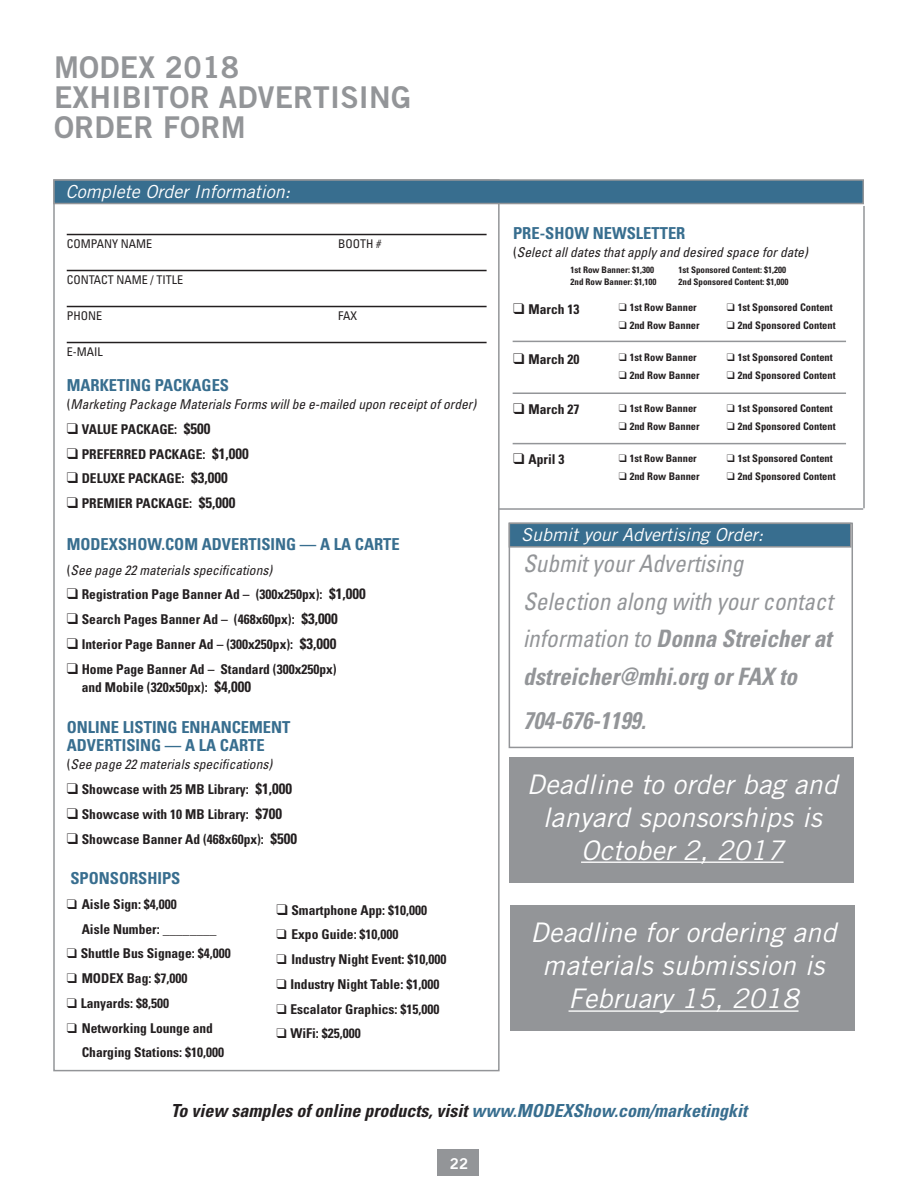
<style>
.page{position:relative;width:918px;height:1188px;background:#fff}
.page>*{position:absolute;margin:0;border:0;box-sizing:border-box;transform-origin:0 0}
.ProMat_11_headline{font:30px/30px "Trade Gothic Bold Two";letter-spacing:.01em;color:#939598}
.PM_11_text{font:italic 27px/33px "Trade Gothic LT Std";letter-spacing:.01em;color:#fff;text-align:center}
._6b_Spec_Directions{font:italic condensed 24px/37.5px "Univers LT Std";color:#939598;scale:.96 1}
._6b_Spec_Directions-2{font:italic 700 condensed 24px "Univers";color:#939598;scale:.96 1}
._4_Chart_bold{font:italic 700 condensed 18px "Univers";color:#231f20}
._2b_text_subhead{font:italic 18px "Trade Gothic LT Std";color:#fff}
.t1{font:700 condensed 16.5px/18px "Univers LT Std";color:#386e8f}
.PM11_subhead{font:15px "Trade Gothic Bold Two";color:#fff}
.t2{font:700 condensed 13.5px/18px "Univers LT Std";color:#231f20}
.t3{font:italic condensed 13.5px "Univers LT Std";color:#231f20}
.t4{font:condensed 12px "Univers";color:#231f20}
.t5{font:700 condensed 10.5px "Univers LT Std";color:#231f20}
.t6{font:700 condensed 9px "Univers LT Std";color:#231f20}
.s1{font-family:"Univers";font-style:normal}
.s2{font-size:15px}
.s3{font-family:"Univers";font-weight:700}
.s4{color:#386e8f}
</style>
<div class="page">
<div style="left:437px;top:1149px;width:42px;height:27px;background:#939598"></div>
<div style="left:509px;top:523px;width:344px;height:225px;border:2px solid #939598"></div>
<div style="left:509px;top:523px;width:343px;height:25px;background:#386e8f;border:2px solid #939598"></div>
<div style="left:511px;top:906px;width:344px;height:125px;background:#939598"></div>
<hr style="left:569px;top:1010px;width:230px;height:2px;background:#fff">
<div style="left:53px;top:179px;width:811px;height:25px;background:#386e8f;border:2px solid #939598"></div>
<hr style="left:67px;top:234px;width:420px;height:1px;background:#231f20">
<hr style="left:67px;top:270px;width:420px;height:1px;background:#231f20">
<hr style="left:67px;top:306px;width:420px;height:1px;background:#231f20">
<hr style="left:67px;top:342px;width:420px;height:1px;background:#231f20">
<div style="left:510px;top:757px;width:344px;height:125px;background:#939598"></div>
<hr style="left:581px;top:862px;width:203px;height:1px;background:#fff">
<hr style="left:513px;top:341px;width:333px;height:1px;background:#939598">
<hr style="left:513px;top:393px;width:333px;height:1px;background:#939598">
<hr style="left:513px;top:443px;width:333px;height:1px;background:#939598">
<hr style="left:499px;top:508px;width:364px;height:2px;background:#939598">
<hr style="left:863px;top:206px;width:2px;height:302px;background:#939598">
<p class="ProMat_11_headline" style="left:54px;top:52px;width:359px">MODEX 2018<br>EXHIBITOR ADVERTISING<br>ORDER FORM</p>
<p class="_2b_text_subhead" style="left:66px;top:181px;width:226px">Complete Order Information:</p>
<p class="t4" style="left:67px;top:236px;width:87px">COMPANY NAME</p>
<p class="t4" style="left:338px;top:236px;width:45px">BOOTH #</p>
<p class="t4" style="left:67px;top:272px;width:118px">CONTACT NAME / TITLE</p>
<p class="t4" style="left:67px;top:308px;width:37px">PHONE</p>
<p class="t4" style="left:338px;top:308px;width:20px">FAX</p>
<p class="t4" style="left:67px;top:344px;width:37px">E-MAIL</p>
<p class="t1" style="left:67px;top:376px;width:164px">MARKETING PACKAGES</p>
<p class="t3" style="left:67px;top:396px;width:411px"><span class="s1">(</span>Marketing Package Materials Forms will be e-mailed upon receipt of order)</p>
<p class="t2" style="left:67px;top:420px;width:145px">❑ VALUE PACKAGE: <span class="s2">$500</span></p>
<p class="t2" style="left:67px;top:445px;width:184px">❑ PREFERRED PACKAGE: <span class="s2">$1,000</span></p>
<p class="t2" style="left:67px;top:470px;width:163px">❑ DELUXE PACKAGE: <span class="s2">$3,000</span></p>
<p class="t2" style="left:67px;top:494px;width:170px">❑ PREMIER PACKAGE: <span class="s2">$5,000</span></p>
<p class="t1" style="left:67px;top:535px;width:335px">MODEXSHOW.COM ADVERTISING — A LA CARTE</p>
<p class="t3" style="left:67px;top:561px;width:207px"><span class="s1">(</span>See page 22 materials specifications)</p>
<p class="t2" style="left:67px;top:586px;width:300px">❑ Registration Page Banner Ad – (300x250px): <span class="s2">$1,000</span></p>
<p class="t2" style="left:67px;top:610px;width:273px">❑ Search Pages Banner Ad – (468x60px): <span class="s2">$3,000</span></p>
<p class="t2" style="left:67px;top:635px;width:271px">❑ Interior Page Banner Ad – (300x250px): <span class="s2">$3,000</span></p>
<p class="t2" style="left:82px;top:660px;width:256px;text-indent:-15px">❑ Home Page Banner Ad – Standard (300x250px) and Mobile (320x50px): <span class="s2">$4,000</span></p>
<p class="t1" style="left:67px;top:719px;width:225px">ONLINE LISTING ENHANCEMENT<br>ADVERTISING — A LA CARTE</p>
<p class="t3" style="left:67px;top:756px;width:207px"><span class="s1">(</span>See page 22 materials specifications)</p>
<p class="t2" style="left:67px;top:780px;width:227px">❑ Showcase with 25 MB Library: <span class="s2">$1,000</span></p>
<p class="t2" style="left:67px;top:805px;width:217px">❑ Showcase with 10 MB Library: <span class="s2">$700</span></p>
<p class="t2" style="left:67px;top:830px;width:232px">❑ Showcase Banner Ad (468x60px): <span class="s2">$500</span></p>
<p class="t1" style="left:70px;top:869px;width:112px">SPONSORSHIPS</p>
<p class="t2" style="left:67px;top:895px;width:112px">❑ Aisle Sign: $4,000</p>
<p class="t2" style="left:82px;top:920px;width:136px">Aisle Number: ________</p>
<p class="t2" style="left:67px;top:945px;width:165px">❑ Shuttle Bus Signage: $4,000</p>
<p class="t2" style="left:67px;top:969px;width:122px">❑ MODEX Bag: $7,000</p>
<p class="t2" style="left:67px;top:994px;width:104px">❑ Lanyards: $8,500</p>
<p class="t2" style="left:67px;top:1019px;width:148px">❑ Networking Lounge and</p>
<p class="t2" style="left:82px;top:1044px;width:144px">Charging Stations: $10,000</p>
<p class="t2" style="left:276px;top:901px;width:152px">❑ Smartphone App: $10,000</p>
<p class="t2" style="left:276px;top:926px;width:124px">❑ Expo Guide: $10,000</p>
<p class="t2" style="left:276px;top:950px;width:172px">❑ Industry Night Event: $10,000</p>
<p class="t2" style="left:276px;top:975px;width:164px">❑ Industry Night Table: $1,000</p>
<p class="t2" style="left:276px;top:1000px;width:165px">❑ Escalator Graphics: $15,000</p>
<p class="t2" style="left:276px;top:1025px;width:86px">❑ WiFi: $25,000</p>
<p class="t1" style="left:513px;top:224px;width:174px">PRE-SHOW NEWSLETTER</p>
<p class="t3" style="left:513px;top:244px;width:296px"><span class="s1">(</span>Select all dates that apply and desired space for date)</p>
<p class="t6" style="left:571px;top:265px;width:85px">1st Row Banner: $1,300</p>
<p class="t6" style="left:679px;top:265px;width:109px">1st Sponsored Content: $1,200</p>
<p class="t6" style="left:571px;top:277px;width:87px">2nd Row Banner: $1,100</p>
<p class="t6" style="left:679px;top:277px;width:111px">2nd Sponsored Content: $1,000</p>
<p class="t2" style="left:513px;top:300px;width:68px">❑ March 13</p>
<p class="t2" style="left:513px;top:350px;width:68px">❑ March 20</p>
<p class="t2" style="left:513px;top:400px;width:68px">❑ March 27</p>
<p class="t2" style="left:513px;top:450px;width:53px">❑ April 3</p>
<p class="t5" style="left:619px;top:301px;width:79px">❑ 1st Row Banner</p>
<p class="t5" style="left:727px;top:301px;width:107px">❑ 1st Sponsored Content</p>
<p class="t5" style="left:619px;top:319px;width:82px">❑ 2nd Row Banner</p>
<p class="t5" style="left:727px;top:319px;width:110px">❑ 2nd Sponsored Content</p>
<p class="t5" style="left:619px;top:351px;width:79px">❑ 1st Row Banner</p>
<p class="t5" style="left:727px;top:351px;width:107px">❑ 1st Sponsored Content</p>
<p class="t5" style="left:619px;top:369px;width:82px">❑ 2nd Row Banner</p>
<p class="t5" style="left:727px;top:369px;width:110px">❑ 2nd Sponsored Content</p>
<p class="t5" style="left:619px;top:402px;width:79px">❑ 1st Row Banner</p>
<p class="t5" style="left:727px;top:402px;width:107px">❑ 1st Sponsored Content</p>
<p class="t5" style="left:619px;top:420px;width:82px">❑ 2nd Row Banner</p>
<p class="t5" style="left:727px;top:420px;width:110px">❑ 2nd Sponsored Content</p>
<p class="t5" style="left:619px;top:452px;width:79px">❑ 1st Row Banner</p>
<p class="t5" style="left:727px;top:452px;width:107px">❑ 1st Sponsored Content</p>
<p class="t5" style="left:619px;top:470px;width:82px">❑ 2nd Row Banner</p>
<p class="t5" style="left:727px;top:470px;width:110px">❑ 2nd Sponsored Content</p>
<p class="_2b_text_subhead" style="left:521px;top:524px;width:243px">Submit your Advertising Order:</p>
<p class="_6b_Spec_Directions" style="left:523px;top:545px;width:324px">Submit your Advertising<br>Selection along with your contact information to <span class="s3">Donna Streicher at dstreicher@mhi.org or FAX to</span></p>
<p class="_6b_Spec_Directions-2" style="left:523px;top:706px;width:129px">704-676-1199.</p>
<p class="PM_11_text" style="left:527px;top:768px;width:312px">Deadline to order bag and lanyard sponsorships is<br>October 2, 2017</p>
<p class="PM_11_text" style="left:531px;top:917px;width:307px">Deadline for ordering and materials submission is<br>February 15, 2018</p>
<p class="_4_Chart_bold" style="left:171px;top:1100px;width:578px">To view samples of online products, visit <span class="s4">www.MODEXShow.com/marketingkit</span></p>
<p class="PM11_subhead" style="left:450px;top:1154px;width:20px">22</p>
</div>
